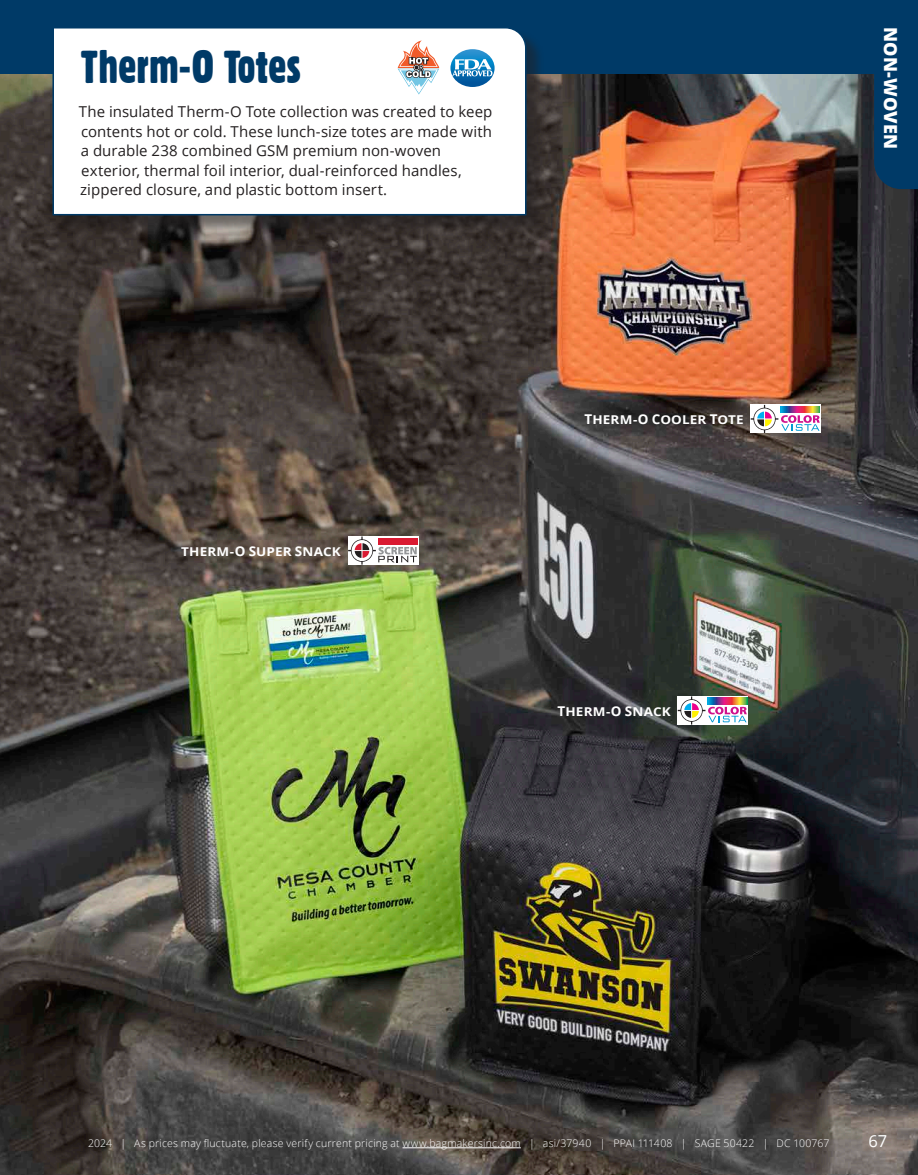
<style>
.page{position:relative;width:918px;height:1175px;background:#fff}
.page>*{position:absolute;margin:0;border:0;box-sizing:border-box;transform-origin:0 0}
.t1{font:45px "Gothic 821 Condensed BT";color:#003a67}
.t2{font:800 18px "Open Sans";letter-spacing:.01em;color:#fff}
.t3{font:16.5px "Open Sans";color:#fff}
.t4{font:15px/19.5px "Open Sans";letter-spacing:.005em;color:#231f20}
.t5{font:700 12.15px "Open Sans";letter-spacing:.01em;color:#fff;scale:1.11 1}
.t6{font:300 10.5px "Open Sans";letter-spacing:.02em;color:#fff}
.s1{font-size:13.5px}
</style>
<div class="page">
<img style="left:0;top:74px;width:918px;height:1100px">
<div style="left:874px;top:74px;width:44px;height:115px;background:#003a67"></div>
<div style="left:0;top:0;width:918px;height:74px;background:#003a67"></div>
<div style="left:55px;top:29px;width:490px;height:205px;background:#231f20;opacity:.5"></div>
<svg style="left:52px;top:28px;width:475px;height:188px"></svg>
<svg style="left:398px;top:40px;width:42px;height:54px"></svg>
<svg style="left:450px;top:49px;width:45px;height:38px;background:#70afd5"></svg>
<hr style="left:403px;top:1147px;width:118px;height:1px;background:#fff">
<div style="left:751px;top:405px;width:70px;height:28px;background:#fff"></div>
<svg style="left:751px;top:405px;width:69px;height:28px"></svg>
<svg style="left:781px;top:406px;width:39px;height:7px"></svg>
<svg style="left:747px;top:696px;width:1px;height:28px"></svg>
<svg style="left:678px;top:696px;width:69px;height:28px"></svg>
<svg style="left:708px;top:697px;width:39px;height:7px"></svg>
<svg style="left:417px;top:536px;width:1px;height:28px"></svg>
<svg style="left:348px;top:536px;width:69px;height:28px"></svg>
<div style="left:378px;top:538px;width:39px;height:6px;background:#da1a32"></div>
<h1 class="t1" style="left:81px;top:39px;width:222px">Therm-O Totes</h1>
<p class="t4" style="left:79px;top:102px;width:415px">The insulated Therm-O Tote collection was created to keep contents hot or cold. These lunch-size totes are made with a durable 238 combined GSM premium non-woven exterior, thermal foil interior, dual-reinforced handles, zippered closure, and plastic bottom insert.</p>
<p class="t5" style="left:181px;top:543px;width:145px">THERM-<span class="s1">O S</span>UPER <span class="s1">S</span>NACK</p>
<p class="t5" style="left:584px;top:411px;width:145px"><span class="s1">T</span>HERM-<span class="s1">O C</span>OOLER <span class="s1">T</span>OTE</p>
<p class="t5" style="left:558px;top:703px;width:103px"><span class="s1">T</span>HERM-<span class="s1">O S</span>NACK</p>
<p class="t2" style="left:904px;top:27px;width:123px;rotate:90deg">NON-WOVEN</p>
<p class="t6" style="left:88px;top:1136px;width:743px">2024 | As prices may fluctuate, please verify current pricing at www.bagmakersinc.com | asi/37940 | PPAI 111408 | SAGE 50422 | DC 100767</p>
<p class="t3" style="left:868px;top:1129px;width:20px">67</p>
</div>
